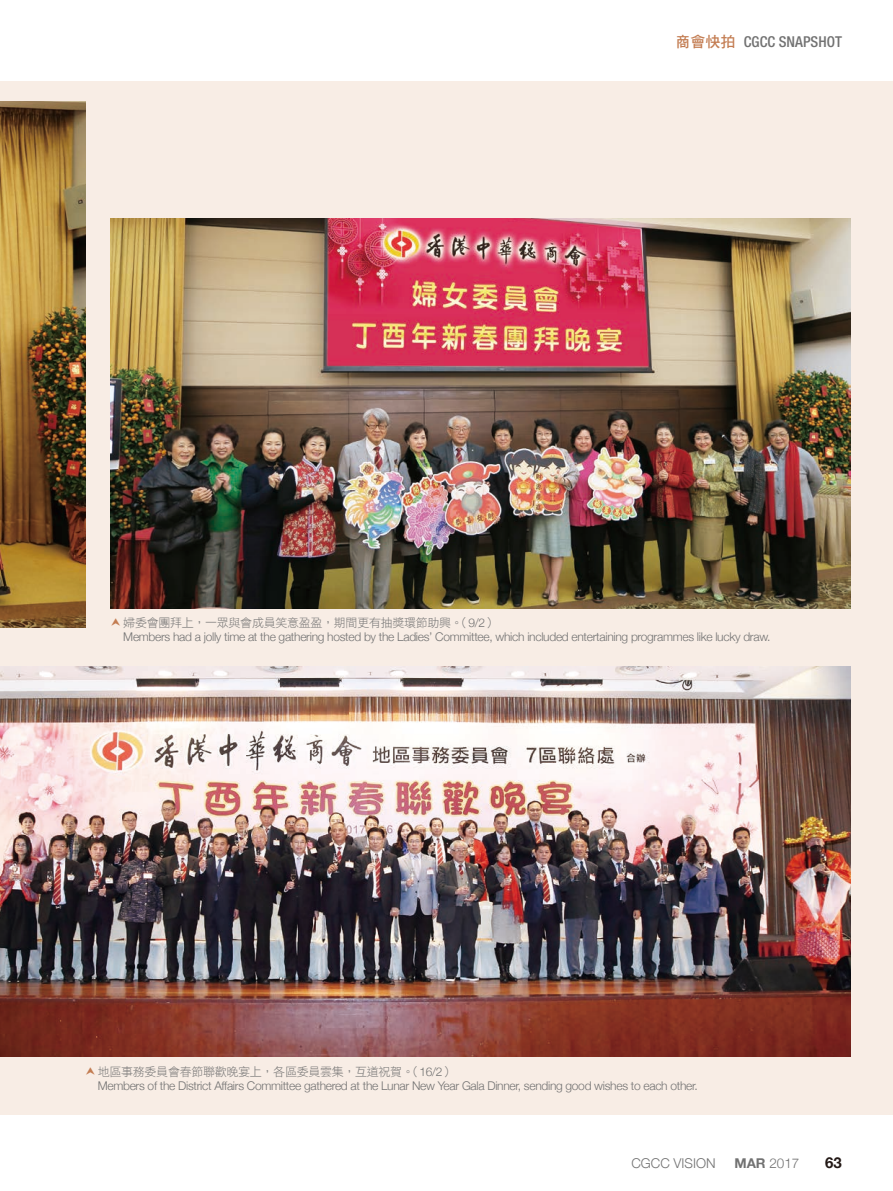
<style>
.page{position:relative;width:893px;height:1191px;background:#fff}
.page>*{position:absolute;margin:0;border:0;box-sizing:border-box;transform-origin:0 0}
.t1{font:500 condensed 15px "Helvetica Neue LT Std";color:#727272}
.t2{font:700 15px "Helvetica Neue";color:#231916}
.t3{font:300 13.5px "Helvetica Neue";color:#727272}
.t4{font:300 12px "Helvetica Neue";letter-spacing:-.025em;color:#727272}
.t5{font:12px "DF Hei Std W3";letter-spacing:-.025em;color:#727272}
.s1{font-family:"DF Hei Std W7";font-weight:400;font-stretch:normal;color:#c37c51}
.s2{font-family:"Helvetica Neue";font-weight:300}
.s3{font-weight:700}
</style>
<div class="page">
<div style="left:0;top:82px;width:893px;height:1033px;background:#f8ede5"></div>
<img style="left:0;top:101px;width:85px;height:527px">
<img style="left:111px;top:218px;width:739px;height:390px">
<img style="left:0;top:667px;width:850px;height:390px">
<p class="t1" style="left:675px;top:33px;width:168px"><span class="s1">商會快拍</span> CGCC SNAPSHOT</p>
<p class="t5" style="left:123px;top:616px;width:375px">婦委會團拜上，一眾與會成員笑意盈盈，期間更有抽獎環節助興。（<span class="s2">9/2</span>）</p>
<p class="t4" style="left:123px;top:627px;width:649px">Members had a jolly time at the gathering hosted by the Ladies’ Committee, which included entertaining programmes like lucky draw.</p>
<p class="t5" style="left:98px;top:1065px;width:358px">地區事務委員會春節聯歡晚宴上，各區委員雲集，互道祝賀。（<span class="s2">16/2</span>）</p>
<p class="t4" style="left:98px;top:1076px;width:602px">Members of the District Affairs Committee gathered at the Lunar New Year Gala Dinner, sending good wishes to each other.</p>
<p class="t3" style="left:631px;top:1152px;width:86px">CGCC Vision</p>
<p class="t3" style="left:734px;top:1152px;width:67px"><span class="s3">MAR</span> 2017</p>
<p class="t2" style="left:825px;top:1150px;width:18px">63</p>
</div>
